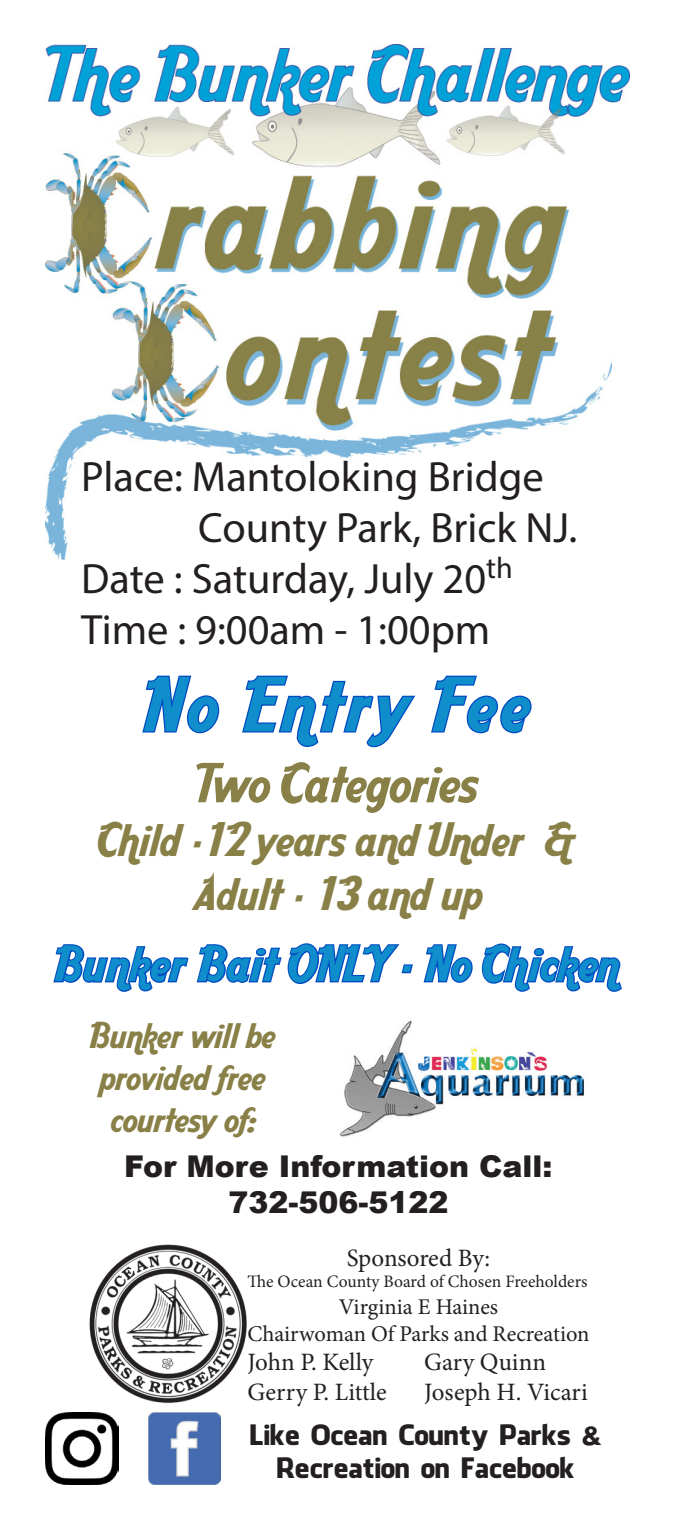
<style>
.page{position:relative;width:675px;height:1530px;background:#fff}
.page>*{position:absolute;margin:0;border:0;box-sizing:border-box;transform-origin:0 0}
.t1{font:72.5px "Aardvark Cafe";letter-spacing:.07em;color:#108ecb}
.t2{font:52.5px "Aardvark Cafe";color:#898047}
.t3{font:47.5px "Aardvark Cafe";letter-spacing:.02em;color:#108ecb}
.t4{font:45px/54px "Aardvark Cafe";color:#898047;text-align:center}
.t5{font:42.5px "Myriad Pro";color:#231f20}
.t6{font:35px/42px "Aardvark Cafe";color:#898047;text-align:center}
.t7{font:900 30px/36px "Arial";color:#231f20;text-align:center}
.t8{font:27.5px/33px "Facebook Letter Faces";color:#231f20;text-align:center}
.t9{font:25px/30px "Minion Pro";color:#231f20}
.t10{font:22.5px/27px "Minion Pro";letter-spacing:-.005em;color:#231f20;text-align:center}
.t11{font:17.5px "Minion Pro";color:#231f20}
</style>
<div class="page">
<img style="left:45px;top:45px;width:584px;height:515px">
<svg style="left:142px;top:675px;width:78px;height:59px"></svg>
<svg style="left:242px;top:675px;width:174px;height:73px"></svg>
<svg style="left:431px;top:675px;width:101px;height:59px"></svg>
<svg style="left:53px;top:943px;width:360px;height:49px"></svg>
<svg style="left:423px;top:944px;width:50px;height:39px"></svg>
<svg style="left:481px;top:943px;width:141px;height:49px"></svg>
<img style="left:339px;top:1020px;width:245px;height:117px">
<img style="left:148px;top:1413px;width:73px;height:72px">
<img style="left:89px;top:1244px;width:158px;height:160px">
<img style="left:46px;top:1413px;width:72px;height:72px">
<p class="t5" style="left:81px;top:450px;width:464px">Place: Mantoloking Bridge</p>
<p class="t5" style="left:198px;top:501px;width:381px">County Park, Brick NJ.</p>
<p class="t5" style="left:81px;top:552px;width:433px">Date : Saturday, July 20<sup>th</sup></p>
<p class="t5" style="left:81px;top:603px;width:411px">Time : 9:00am - 1:00pm</p>
<h1 class="t1" style="left:145px;top:659px;width:386px">No Entry Fee</h1>
<p class="t2" style="left:198px;top:750px;width:281px">Two Categories</p>
<p class="t4" style="left:99px;top:811px;width:479px">Child -12 years and Under &amp;<br>Adult - 13 and up</p>
<p class="t3" style="left:56px;top:934px;width:565px">Bunker Bait ONLY - No Chicken</p>
<p class="t6" style="left:90px;top:1014px;width:187px">Bunker will be provided free courtesy of:</p>
<p class="t7" style="left:124px;top:1148px;width:430px">For More Information Call:<br>732-506-5122</p>
<p class="t9" style="left:347px;top:1243px;width:145px">Sponsored By:</p>
<p class="t11" style="left:248px;top:1269px;width:341px">The Ocean County Board of Chosen Freeholders</p>
<p class="t10" style="left:248px;top:1293px;width:344px">Virginia E Haines<br>Chairwoman Of Parks and Recreation</p>
<p class="t9" style="left:248px;top:1347px;width:141px">John P. Kelly<br>Gerry P. Little</p>
<p class="t9" style="left:424px;top:1347px;width:165px">Gary Quinn<br>Joseph H. Vicari</p>
<p class="t8" style="left:250px;top:1419px;width:353px">Like Ocean County Parks &amp;<br>Recreation on Facebook</p>
</div>
